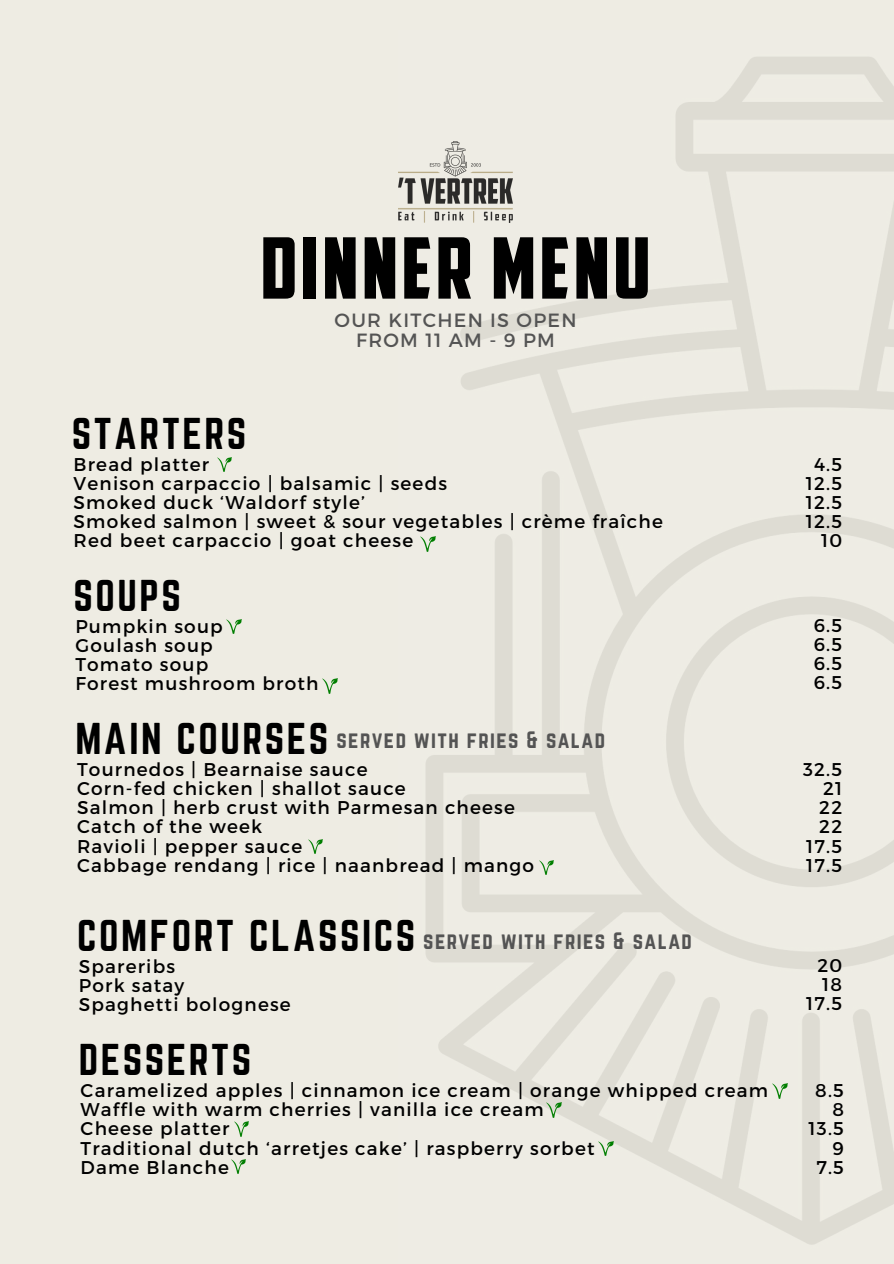
<style>
.page{position:relative;width:894px;height:1264px;background:#fff}
.page>*{position:absolute;margin:0;border:0;box-sizing:border-box;transform-origin:0 0}
.t1{font:84.6px "American Captain";letter-spacing:.045em;color:#000}
.t2{font:39px "Norwester";letter-spacing:.065em;color:#000}
.t3{font:20.7px "Norwester";letter-spacing:.065em;color:#545454}
.t4{font:19.2px/20.4px "Montserrat";letter-spacing:.065em;color:#545454;text-align:center}
.t5{font:18.45px "Montserrat";letter-spacing:.065em;color:#000}
</style>
<div class="page">
<div style="left:0;top:0;width:893px;height:1263px;background:#eeece3"></div>
<img style="left:424px;top:57px;width:469px;height:1188px">
<img style="left:398px;top:141px;width:114px;height:81px">
<img style="left:420px;top:536px;width:15px;height:15px">
<img style="left:217px;top:457px;width:14px;height:14px">
<img style="left:227px;top:619px;width:14px;height:15px">
<img style="left:322px;top:678px;width:15px;height:15px">
<img style="left:308px;top:839px;width:15px;height:15px">
<img style="left:539px;top:860px;width:15px;height:14px">
<img style="left:772px;top:1083px;width:15px;height:15px">
<img style="left:546px;top:1102px;width:15px;height:15px">
<img style="left:234px;top:1121px;width:14px;height:15px">
<img style="left:598px;top:1140px;width:15px;height:15px">
<img style="left:231px;top:1159px;width:15px;height:14px">
<p class="t1" style="left:261px;top:235px;width:391px">DINNER MENU</p>
<p class="t4" style="left:334px;top:308px;width:243px">OUR KITCHEN IS OPEN<br>FROM 11 AM - 9 PM</p>
<p class="t2" style="left:72px;top:410px;width:176px">STARTERS</p>
<p class="t5" style="left:74px;top:452px;width:137px">Bread platter</p>
<p class="t5" style="left:74px;top:471px;width:375px">Venison carpaccio | balsamic | seeds</p>
<p class="t5" style="left:74px;top:490px;width:293px">Smoked duck ‘Waldorf style’</p>
<p class="t5" style="left:74px;top:509px;width:590px">Smoked salmon | sweet &amp; sour vegetables | crème fraîche</p>
<p class="t5" style="left:74px;top:528px;width:341px">Red beet carpaccio | goat cheese</p>
<h4 class="t2" style="left:74px;top:572px;width:109px">SOUPS</h4>
<p class="t5" style="left:75px;top:614px;width:149px">Pumpkin soup</p>
<p class="t5" style="left:75px;top:633px;width:139px">Goulash soup</p>
<p class="t5" style="left:75px;top:652px;width:134px">Tomato soup</p>
<p class="t5" style="left:75px;top:671px;width:244px">Forest mushroom broth</p>
<h2 class="t2" style="left:75px;top:715px;width:254px">MAIN COURSES</h2>
<h2 class="t3" style="left:336px;top:727px;width:270px">served with fries &amp; salad</h2>
<p class="t5" style="left:77px;top:757px;width:292px">Tournedos | Bearnaise sauce</p>
<p class="t5" style="left:77px;top:776px;width:330px">Corn-fed chicken | shallot sauce</p>
<p class="t5" style="left:77px;top:795px;width:439px">Salmon | herb crust with Parmesan cheese</p>
<p class="t5" style="left:77px;top:814px;width:187px">Catch of the week</p>
<h1 class="t5" style="left:77px;top:834px;width:227px">Ravioli | pepper sauce</h1>
<h3 class="t5" style="left:77px;top:853px;width:458px">Cabbage rendang | rice | naanbread | mango</h3>
<p class="t2" style="left:77px;top:912px;width:339px">COMFORT CLASSICS</p>
<p class="t5" style="left:79px;top:954px;width:98px">Spareribs</p>
<h2 class="t5" style="left:79px;top:973px;width:107px">Pork satay</h2>
<p class="t5" style="left:79px;top:992px;width:213px">Spaghetti bolognese</p>
<p class="t3" style="left:423px;top:927px;width:270px">served with fries &amp; salad</p>
<p class="t2" style="left:79px;top:1036px;width:174px">DESSERTS</p>
<p class="t5" style="left:81px;top:1078px;width:688px">Caramelized apples | cinnamon ice cream | orange whipped cream</p>
<h2 class="t5" style="left:81px;top:1097px;width:464px">Waffle with warm cherries | vanilla ice cream</h2>
<h4 class="t5" style="left:81px;top:1116px;width:150px">Cheese platter</h4>
<p class="t5" style="left:81px;top:1135px;width:515px">Traditional dutch ‘arretjes cake’ | raspberry sorbet</p>
<p class="t5" style="left:81px;top:1155px;width:150px">Dame Blanche</p>
<p class="t5" style="left:813px;top:452px;width:30px">4.5</p>
<p class="t5" style="left:805px;top:471px;width:38px">12.5</p>
<p class="t5" style="left:805px;top:490px;width:38px">12.5</p>
<p class="t5" style="left:805px;top:509px;width:38px">12.5</p>
<p class="t5" style="left:820px;top:528px;width:23px">10</p>
<p class="t5" style="left:813px;top:613px;width:30px">6.5</p>
<p class="t5" style="left:813px;top:632px;width:30px">6.5</p>
<p class="t5" style="left:813px;top:651px;width:30px">6.5</p>
<p class="t5" style="left:813px;top:670px;width:30px">6.5</p>
<p class="t5" style="left:802px;top:757px;width:41px">32.5</p>
<p class="t5" style="left:822px;top:776px;width:21px">21</p>
<p class="t5" style="left:819px;top:795px;width:24px">22</p>
<p class="t5" style="left:819px;top:814px;width:24px">22</p>
<p class="t5" style="left:806px;top:834px;width:37px">17.5</p>
<p class="t5" style="left:806px;top:853px;width:37px">17.5</p>
<p class="t5" style="left:817px;top:953px;width:26px">20</p>
<p class="t5" style="left:822px;top:972px;width:21px">18</p>
<p class="t5" style="left:806px;top:991px;width:37px">17.5</p>
<p class="t5" style="left:815px;top:1078px;width:30px">8.5</p>
<p class="t5" style="left:832px;top:1097px;width:13px">8</p>
<p class="t5" style="left:808px;top:1116px;width:37px">13.5</p>
<p class="t5" style="left:832px;top:1135px;width:13px">9</p>
<p class="t5" style="left:816px;top:1155px;width:29px">7.5</p>
</div>
